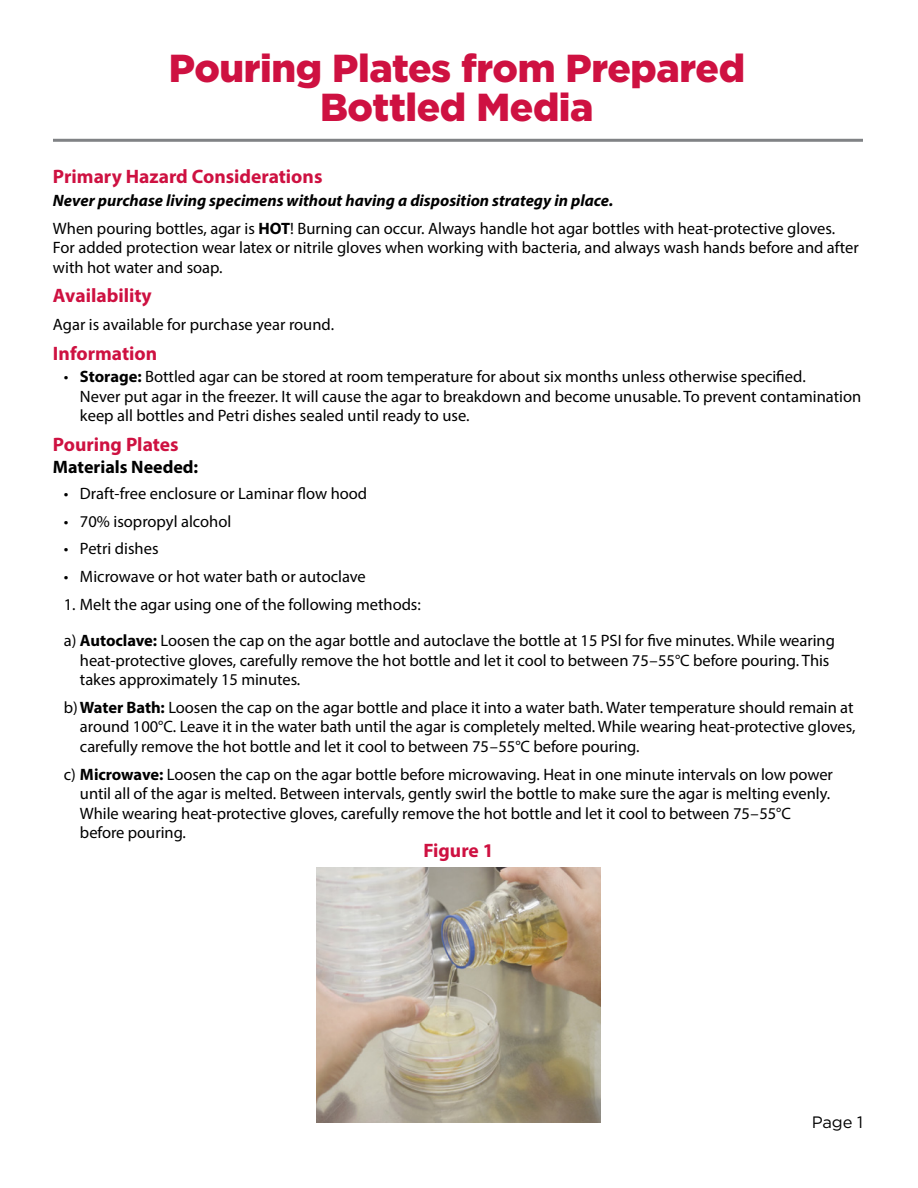
<style>
.page{position:relative;width:918px;height:1188px;background:#fff}
.page>*{position:absolute;margin:0;border:0;box-sizing:border-box;transform-origin:0 0}
.t1{font:900 39px/39px "Gotham";letter-spacing:-.01em;color:#ce1141;text-align:center}
.t2{font:700 19.5px "Myriad Pro";color:#ce1141}
.t3{font:700 18px "Myriad Pro";color:#000}
.t4{font:16.5px/19.5px "Myriad Pro";letter-spacing:-.005em;color:#000}
.t5{font:16.5px "Gotham";color:#000}
.s1{font-weight:700;font-style:italic}
.s2{font-weight:700}
</style>
<div class="page">
<hr style="left:53px;top:139px;width:810px;height:3px;background:#808285">
<img style="left:316px;top:868px;width:285px;height:254px">
<h1 class="t1" style="left:169px;top:48px;width:578px">Pouring Plates from Prepared<br>Bottled Media</h1>
<p class="t2" style="left:53px;top:164px;width:271px">Primary Hazard Considerations</p>
<p class="t4" style="left:53px;top:186px;width:784px;line-height:27.9px"><span class="s1">Never purchase living specimens without having a disposition strategy in place.<br></span>When pouring bottles, agar is <span class="s2">HOT</span>! Burning can occur. Always handle hot agar bottles with heat-protective gloves.</p>
<p class="t4" style="left:53px;top:238px;width:807px">For added protection wear latex or nitrile gloves when working with bacteria, and always wash hands before and after with hot water and soap.</p>
<p class="t2" style="left:53px;top:283px;width:100px">Availability</p>
<p class="t4" style="left:53px;top:315px;width:283px">Agar is available for purchase year round.</p>
<p class="t2" style="left:53px;top:340px;width:106px">Information</p>
<p class="t4" style="left:80px;top:367px;width:783px;text-indent:-16px">• <span class="s2">Storage:</span> Bottled agar can be stored at room temperature for about six months unless otherwise specified.<br>Never put agar in the freezer. It will cause the agar to breakdown and become unusable. To prevent contamination keep all bottles and Petri dishes sealed until ready to use.</p>
<p class="t2" style="left:53px;top:431px;width:127px">Pouring Plates</p>
<p class="t3" style="left:53px;top:455px;width:147px">Materials Needed:</p>
<p class="t4" style="left:64px;top:483px;width:305px">• Draft-free enclosure or Laminar flow hood</p>
<p class="t4" style="left:64px;top:511px;width:169px">• 70% isopropyl alcohol</p>
<p class="t4" style="left:64px;top:539px;width:96px">• Petri dishes</p>
<p class="t4" style="left:64px;top:567px;width:304px">• Microwave or hot water bath or autoclave</p>
<p class="t4" style="left:64px;top:587px;width:773px;line-height:35.7px">1. Melt the agar using one of the following methods:<br>a) <span class="s2">Autoclave:</span> Loosen the cap on the agar bottle and autoclave the bottle at 15 PSI for five minutes. While wearing</p>
<p class="t4" style="left:80px;top:650px;width:751px">heat-protective gloves, carefully remove the hot bottle and let it cool to between 75–55°C before pouring. This takes approximately 15 minutes.</p>
<p class="t4" style="left:80px;top:697px;width:777px;text-align:justify;text-indent:-16px">b)<span class="s2">Water Bath:</span> Loosen the cap on the agar bottle and place it into a water bath. Water temperature should remain at around 100°C. Leave it in the water bath until the agar is completely melted. While wearing heat-protective gloves, carefully remove the hot bottle and let it cool to between 75–55°C before pouring.</p>
<p class="t4" style="left:80px;top:764px;width:755px;text-indent:-16px">c) <span class="s2">Microwave:</span> Loosen the cap on the agar bottle before microwaving. Heat in one minute intervals on low power until all of the agar is melted. Between intervals, gently swirl the bottle to make sure the agar is melting evenly.<br>While wearing heat-protective gloves, carefully remove the hot bottle and let it cool to between 75–55°C before pouring.</p>
<p class="t2" style="left:423px;top:838px;width:72px">Figure 1</p>
<p class="t5" style="left:812px;top:1113px;width:53px">Page 1</p>
</div>
